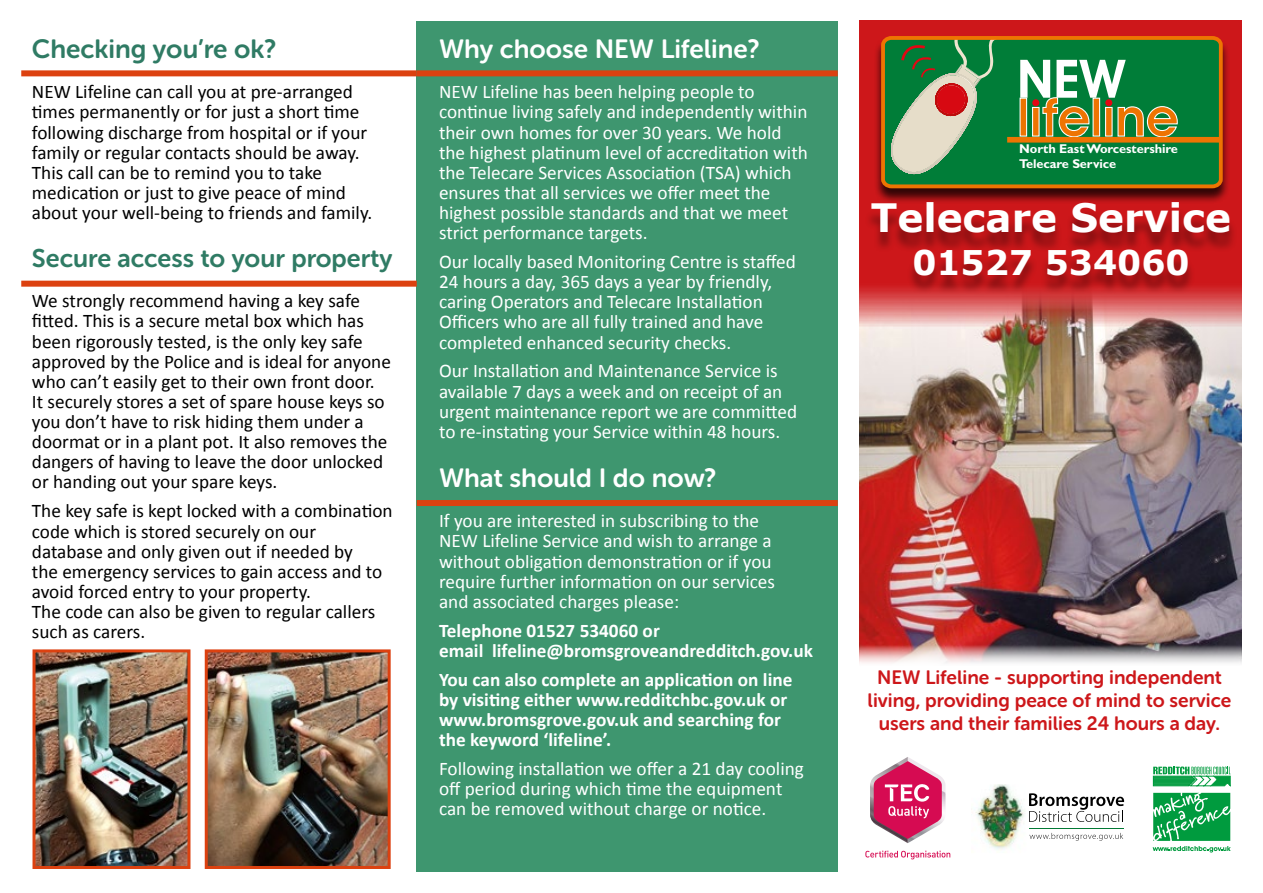
<style>
.page{position:relative;width:1263px;height:893px;background:#fff}
.page>*{position:absolute;margin:0;border:0;box-sizing:border-box;transform-origin:0 0}
.t1{font:700 39px "Verdana";color:#fff}
.t2{font:700 33.9px "Verdana";color:#fff}
.t3{font:26.25px "Museo Sans Rounded 700";color:#fff}
.t4{font:26.25px "Museo Sans Rounded 700";color:#2f7b64}
.t5{font:25.35px "Museo Sans Rounded 700";color:#2f7b64}
.t6{font:19.2px/20.1px "Calibri";color:#fff}
.t7{font:19.2px/20.1px "Calibri";color:#000}
.t8{font:700 19.2px/20.1px "Calibri";color:#fff}
.t9{font:19.2px/23.1px "Museo Sans Rounded 700";color:#cd171a;text-align:center}
.t10{font:700 12.75px/15px "Gill Sans";letter-spacing:-.005em;color:#fff}
</style>
<div class="page">
<svg style="left:870px;top:757px;width:75px;height:86px"></svg>
<svg style="left:865px;top:851px;width:85px;height:8px"></svg>
<div style="left:417px;top:21px;width:421px;height:851px;background:#3e966f"></div>
<img style="left:859px;top:327px;width:383px;height:336px">
<img style="left:975px;top:784px;width:50px;height:66px">
<svg style="left:1029px;top:793px;width:95px;height:29px"></svg>
<hr style="left:1029px;top:828px;width:94px;height:1px;background:#037935">
<svg style="left:1029px;top:833px;width:94px;height:8px"></svg>
<svg style="left:1153px;top:766px;width:77px;height:21px"></svg>
<svg style="left:1153px;top:793px;width:78px;height:59px"></svg>
<svg style="left:859px;top:20px;width:383px;height:307px;fill:#cd171a"></svg>
<div style="left:874px;top:36px;width:356px;height:168px;background:#000;opacity:.75"></div>
<svg style="left:879px;top:34px;width:346px;height:156px"></svg>
<div style="left:1019px;top:98px;width:8px;height:39px;background:#6eb58d"></div>
<svg style="left:1020px;top:60px;width:158px;height:77px"></svg>
<div style="left:1007px;top:137px;width:214px;height:6px;background:#ee7402"></div>
<div style="left:1105px;top:99px;width:7px;height:7px;background:#e30613;border-radius:50%"></div>
<div style="left:1032px;top:99px;width:7px;height:7px;background:#e30613;border-radius:50%"></div>
<div style="left:864px;top:208px;width:373px;height:44px;background:#000;opacity:.35"></div>
<div style="left:907px;top:256px;width:288px;height:38px;background:#000;opacity:.35"></div>
<div style="left:21px;top:70px;width:396px;height:6px;background:#dc4110"></div>
<div style="left:21px;top:281px;width:396px;height:6px;background:#dc4110"></div>
<div style="left:417px;top:70px;width:421px;height:6px;background:#dc4110"></div>
<div style="left:417px;top:500px;width:421px;height:6px;background:#dc4110"></div>
<img style="left:37px;top:653px;width:149px;height:212px">
<div style="left:33px;top:649px;width:157px;height:220px;border:3px solid #dc4110"></div>
<img style="left:209px;top:653px;width:178px;height:212px">
<div style="left:205px;top:649px;width:186px;height:220px;border:3px solid #dc4110"></div>
<h3 class="t4" style="left:32px;top:34px;width:246px">Checking you’re ok?</h3>
<p class="t7" style="left:32px;top:82px;width:342px">NEW Lifeline can call you at pre-arranged times permanently or for just a short time following discharge from hospital or if your family or regular contacts should be away.<br>This call can be to remind you to take medication or just to give peace of mind about your well-being to friends and family.</p>
<h3 class="t5" style="left:32px;top:244px;width:362px">Secure access to your property</h3>
<p class="t7" style="left:32px;top:291px;width:361px">We strongly recommend having a key safe fitted. This is a secure metal box which has been rigorously tested, is the only key safe approved by the Police and is ideal for anyone who can’t easily get to their own front door.<br>It securely stores a set of spare house keys so you don’t have to risk hiding them under a doormat or in a plant pot. It also removes the dangers of having to leave the door unlocked or handing out your spare keys.</p>
<p class="t7" style="left:32px;top:501px;width:362px">The key safe is kept locked with a combination code which is stored securely on our<br>database and only given out if needed by<br>the emergency services to gain access and to avoid forced entry to your property.<br>The code can also be given to regular callers such as carers.</p>
<h3 class="t3" style="left:439px;top:34px;width:322px">Why choose NEW Lifeline?</h3>
<p class="t6" style="left:439px;top:82px;width:370px">NEW Lifeline has been helping people to continue living safely and independently within their own homes for over 30 years. We hold the highest platinum level of accreditation with the Telecare Services Association (TSA) which ensures that all services we offer meet the highest possible standards and that we meet strict performance targets.</p>
<p class="t6" style="left:439px;top:252px;width:358px">Our locally based Monitoring Centre is staffed 24 hours a day, 365 days a year by friendly, caring Operators and Telecare Installation Officers who are all fully trained and have completed enhanced security checks.</p>
<p class="t6" style="left:439px;top:361px;width:360px">Our Installation and Maintenance Service is available 7 days a week and on receipt of an urgent maintenance report we are committed to re-instating your Service within 48 hours.</p>
<h3 class="t3" style="left:439px;top:463px;width:279px">What should I do now?</h3>
<p class="t6" style="left:439px;top:511px;width:337px">If you are interested in subscribing to the NEW Lifeline Service and wish to arrange a without obligation demonstration or if you require further information on our services and associated charges please:</p>
<p class="t8" style="left:439px;top:620px;width:375px">Telephone 01527 534060 or<br>email lifeline@bromsgroveandredditch.gov.uk</p>
<p class="t8" style="left:439px;top:669px;width:355px">You can also complete an application on line by visiting either www.redditchbc.gov.uk or www.bromsgrove.gov.uk and searching for the keyword ‘lifeline’.</p>
<p class="t6" style="left:439px;top:759px;width:366px">Following installation we offer a 21 day cooling off period during which time the equipment can be removed without charge or notice.</p>
<p class="t10" style="left:1019px;top:142px;width:160px">North East Worcestershire<br>Telecare Service</p>
<h1 class="t1" style="left:871px;top:190px;width:362px">Telecare Service</h1>
<h2 class="t2" style="left:912px;top:239px;width:279px">01527 534060</h2>
<p class="t9" style="left:868px;top:666px;width:365px">NEW Lifeline - supporting independent living, providing peace of mind to service users and their families 24 hours a day.</p>
</div>
